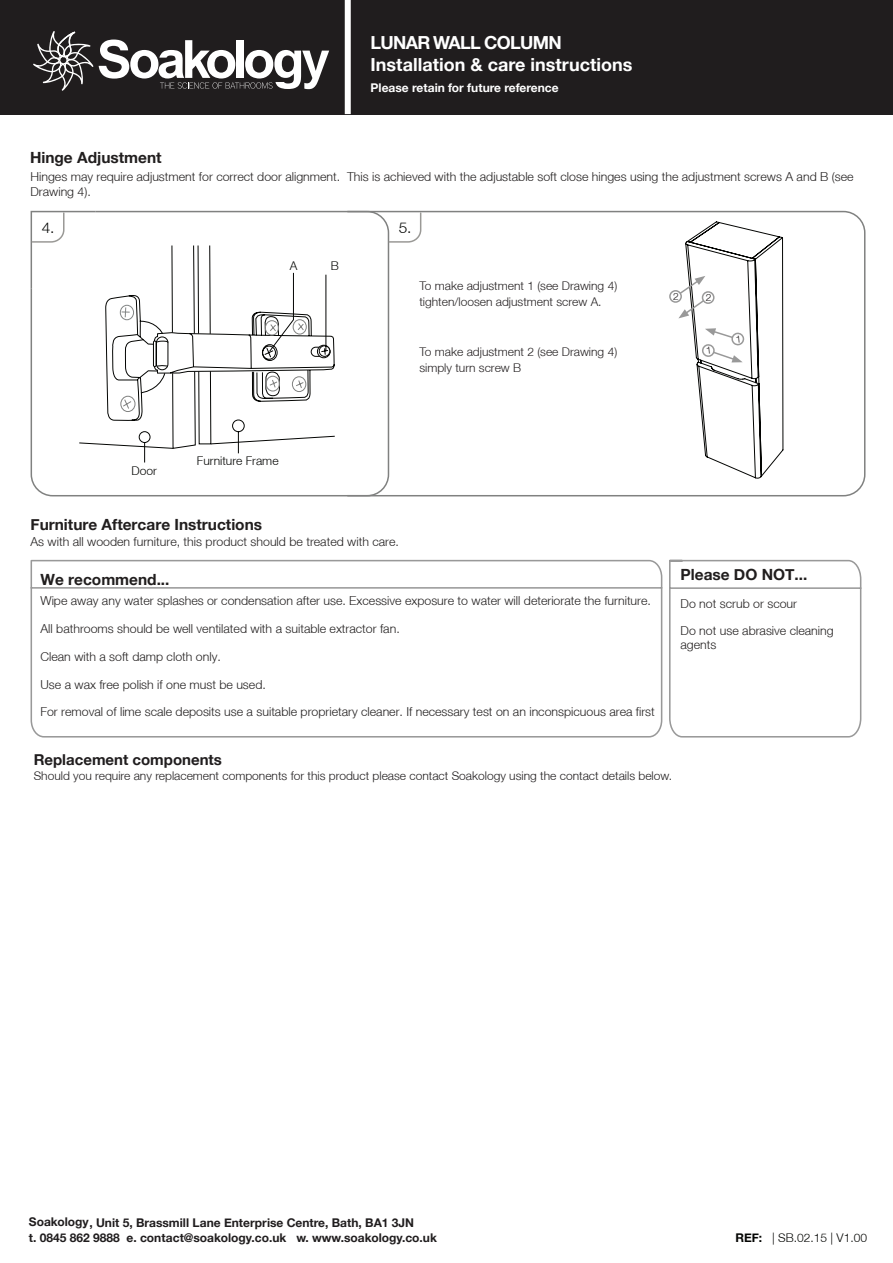
<style>
.page{position:relative;width:893px;height:1263px;background:#fff}
.page>*{position:absolute;margin:0;border:0;box-sizing:border-box;transform-origin:0 0}
.t1{font:700 18px/21.8px "Helvetica Neue CE";color:#fff}
.t2{font:700 15.45px "Helvetica Neue CE";color:#211e1e}
.t3{font:700 15px "Helvetica Neue CE";color:#201d1e}
.t4{font:300 15px "Helvetica Neue";color:#040503}
.t5{font:300 12.3px/14px "Helvetica Neue";color:#211e1e}
.t6{font:12px "Helvetica Neue CE";color:#201d1e}
.t7{font:300 12px/16.5px "Helvetica Neue";color:#231f20}
.t8{font:300 12px "Helvetica Neue";color:#201d1e}
.t9{font:300 12px "Helvetica Neue";color:#040503}
.t10{font:12px "Helvetica Neue CE";color:#fff}
.t11{font:300 10.2px "Helvetica Neue";color:#231f20}
.s1{font-family:"Helvetica Neue CE";font-weight:700}
</style>
<div class="page">
<div style="left:0;top:0;width:893px;height:114px;background:#201d1e"></div>
<div style="left:345px;top:0;width:6px;height:114px;background:#fff"></div>
<svg style="left:30px;top:559px;width:633px;height:179px"></svg>
<svg style="left:669px;top:559px;width:193px;height:179px"></svg>
<svg style="left:30px;top:210px;width:316px;height:287px"></svg>
<svg style="left:346px;top:210px;width:520px;height:287px"></svg>
<svg style="left:30px;top:210px;width:67px;height:80px"></svg>
<svg style="left:388px;top:212px;width:34px;height:31px"></svg>
<svg style="left:99px;top:40px;width:230px;height:49px"></svg>
<svg style="left:33px;top:31px;width:60px;height:60px"></svg>
<svg style="left:673px;top:221px;width:111px;height:258px"></svg>
<p class="t2" style="left:30px;top:148px;width:133px">Hinge Adjustment</p>
<h1 class="t1" style="left:371px;top:32px;width:263px">LUNAR WALL COLUMN<br>Installation &amp; care instructions</h1>
<p class="t10" style="left:371px;top:80px;width:190px">Please retain for future reference</p>
<p class="t5" style="left:31px;top:169px;width:824px;line-height:14.9px">Hinges may require adjustment for correct door alignment. This is achieved with the adjustable soft close hinges using the adjustment screws A and B (see<br>Drawing 4).</p>
<p class="t4" style="left:42px;top:219px;width:14px">4.</p>
<p class="t4" style="left:399px;top:218px;width:14px">5.</p>
<p class="t9" style="left:290px;top:258px;width:9px">A</p>
<p class="t9" style="left:331px;top:258px;width:10px">B</p>
<p class="t7" style="left:419px;top:277px;width:199px">To make adjustment 1 (see Drawing 4) tighten/loosen adjustment screw A.</p>
<p class="t7" style="left:419px;top:343px;width:199px">To make adjustment 2 (see Drawing 4) simply turn screw B</p>
<p class="t11" style="left:673px;top:290px;width:7px">2</p>
<p class="t11" style="left:706px;top:291px;width:7px">2</p>
<p class="t9" style="left:132px;top:463px;width:27px">Door</p>
<p class="t9" style="left:197px;top:453px;width:83px">Furniture Frame</p>
<p class="t2" style="left:31px;top:515px;width:233px">Furniture Aftercare Instructions</p>
<p class="t5" style="left:31px;top:534px;width:370px">As with all wooden furniture, this product should be treated with care.</p>
<p class="t2" style="left:40px;top:570px;width:131px">We recommend...</p>
<p class="t5" style="left:40px;top:594px;width:612px">Wipe away any water splashes or condensation after use. Excessive exposure to water will deteriorate the furniture.</p>
<p class="t5" style="left:40px;top:621px;width:361px">All bathrooms should be well ventilated with a suitable extractor fan.</p>
<p class="t5" style="left:40px;top:649px;width:182px">Clean with a soft damp cloth only.</p>
<p class="t5" style="left:40px;top:677px;width:227px">Use a wax free polish if one must be used.</p>
<p class="t5" style="left:40px;top:705px;width:616px">For removal of lime scale deposits use a suitable proprietary cleaner. If necessary test on an inconspicuous area first</p>
<p class="t2" style="left:680px;top:565px;width:128px">Please DO NOT...</p>
<p class="t5" style="left:680px;top:596px;width:118px">Do not scrub or scour</p>
<p class="t5" style="left:680px;top:624px;width:155px">Do not use abrasive cleaning agents</p>
<p class="t3" style="left:34px;top:751px;width:190px">Replacement components</p>
<p class="t8" style="left:34px;top:768px;width:640px">Should you require any replacement components for this product please contact Soakology using the contact details below.</p>
<p class="t6" style="left:29px;top:1215px;width:387px">Soakology, Unit 5, Brassmill Lane Enterprise Centre, Bath, BA1 3JN</p>
<p class="t6" style="left:29px;top:1230px;width:409px">t. 0845 862 9888 e. contact@soakology.co.uk w. www.soakology.co.uk</p>
<p class="t9" style="left:735px;top:1230px;width:133px"><span class="s1">REF:</span> | SB.02.15 | V1.00</p>
</div>
